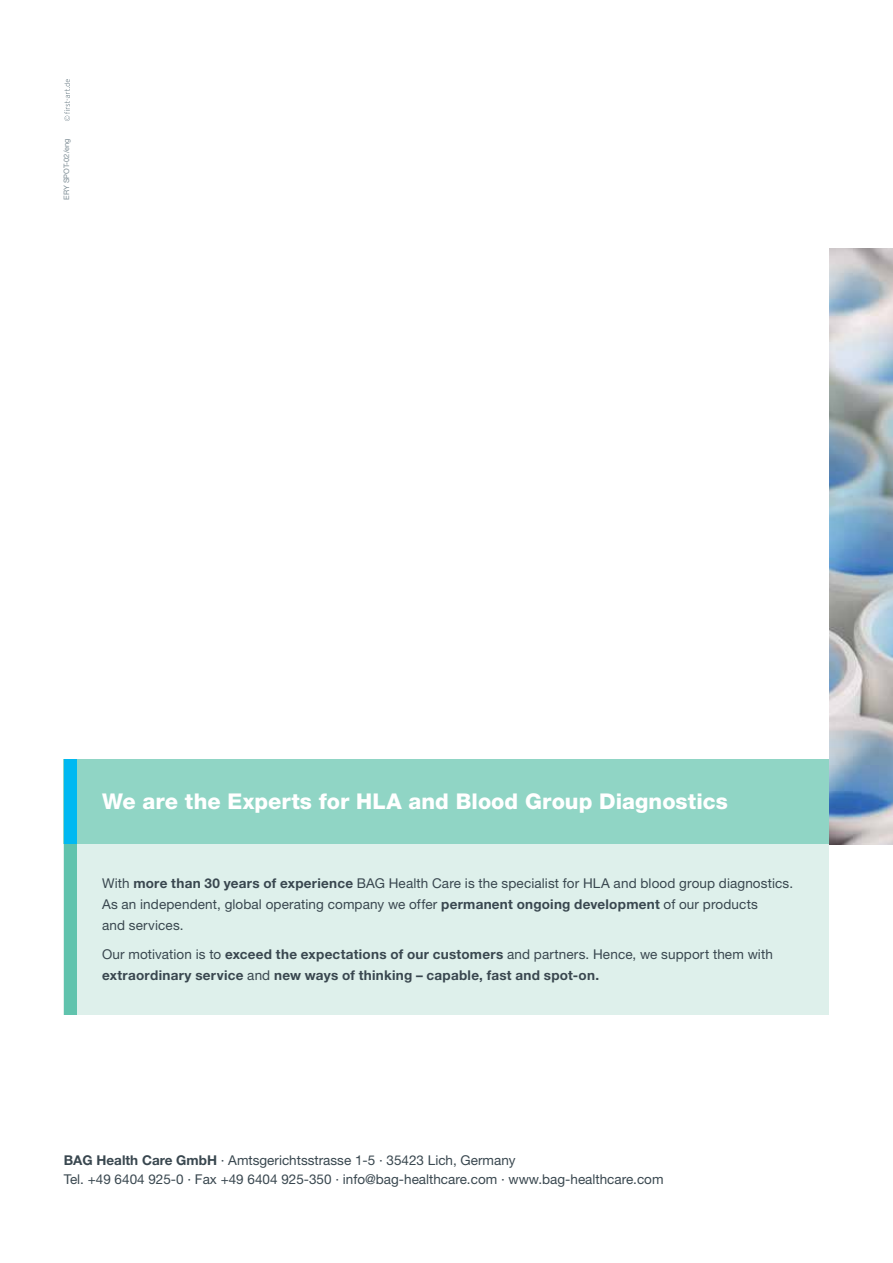
<style>
.page{position:relative;width:893px;height:1263px;background:#fff}
.page>*{position:absolute;margin:0;border:0;box-sizing:border-box;transform-origin:0 0}
.t1{font:800 21.75px "Helvetica Neue LT Std";letter-spacing:.005em;color:#fff}
.t2{font:13.5px/21px "Helvetica Neue LT Std";letter-spacing:.005em;color:#39474f}
.t3{font:700 13.5px/21px "Helvetica Neue LT Std";letter-spacing:.02em;color:#39474f}
.t4{font:7.5px "Helvetica Neue LT Std";color:#7e8d95}
.s1{font-weight:700}
.s2{font-weight:400}
</style>
<div class="page">
<img style="left:829px;top:249px;width:64px;height:595px">
<div style="left:64px;top:759px;width:765px;height:85px;background:#90d5c5"></div>
<div style="left:64px;top:844px;width:765px;height:170px;background:#def0eb"></div>
<svg style="left:64px;top:79px;width:6px;height:42px"></svg>
<div style="left:64px;top:759px;width:13px;height:85px;background:#00b9f1"></div>
<div style="left:64px;top:844px;width:13px;height:170px;background:#60c3ad"></div>
<p class="t4" style="left:62px;top:200px;width:63px;rotate:-90deg">ERY SPOT-02/eng</p>
<h1 class="t1" style="left:102px;top:789px;width:627px">We are the Experts for HLA and Blood Group Diagnostics</h1>
<p class="t2" style="left:102px;top:872px;width:693px">With <span class="s1">more than 30 years of experience</span> BAG Health Care is the specialist for HLA and blood group diagnostics.<br>As an independent, global operating company we offer <span class="s1">permanent ongoing development</span> of our products<br>and services.</p>
<p class="t3" style="left:102px;top:944px;width:672px"><span class="s2">Our motivation is to</span> exceed the expectations of our customers <span class="s2">and partners. Hence, we support them with </span>extraordinary service <span class="s2">and</span> new ways of thinking – capable, fast and spot-on.</p>
<p class="t2" style="left:64px;top:1150px;width:601px;line-height:19.5px"><span class="s1">BAG Health Care GmbH</span> · Amtsgerichtsstrasse 1-5 · 35423 Lich, Germany<br>Tel. +49 6404 925-0 · Fax +49 6404 925-350 · info@bag-healthcare.com · www.bag-healthcare.com</p>
</div>
